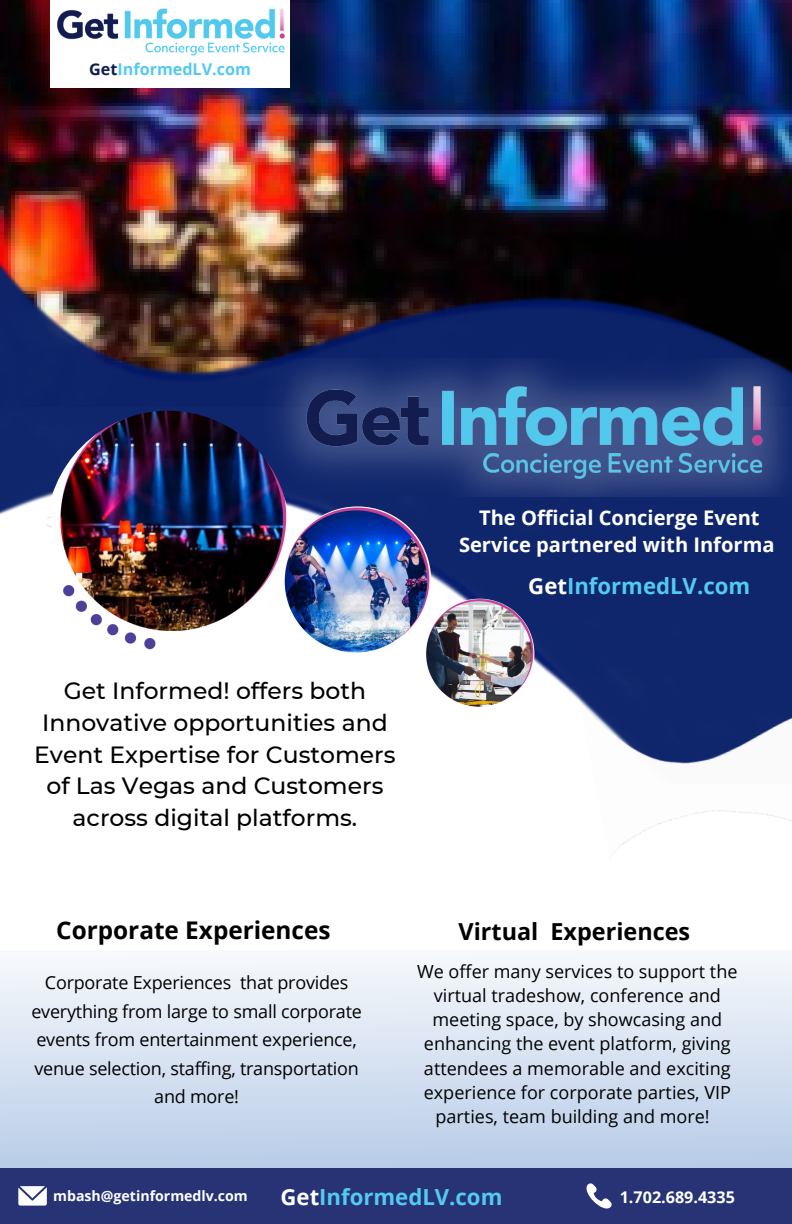
<style>
.page{position:relative;width:792px;height:1224px;background:#fff}
.page>*{position:absolute;margin:0;border:0;box-sizing:border-box;transform-origin:0 0}
.t1{font:700 24.4px "Open Sans";color:#000}
.t2{font:500 23.4px/31.8px "Montserrat";color:#000;text-align:center}
.t3{font:700 23.4px "Open Sans";color:#000}
.t4{font:700 22.2px "Open Sans";color:#53caef}
.t5{font:700 20.2px/27px "Open Sans";color:#fff;text-align:center}
.t6{font:18px/24px "Open Sans";color:#000;text-align:center}
.t7{font:700 16.2px "Open Sans";color:#53caef}
.t8{font:700 16.2px "Open Sans";color:#fff}
.t9{font:700 14.2px "Open Sans";color:#fff}
.s1{color:#121c52}
.s2{color:#fff}
</style>
<div class="page">
<img style="left:0;top:0;width:792px;height:672px">
<img style="left:546px;top:497px;width:246px;height:350px">
<div style="left:51px;top:0;width:239px;height:87px;background:#fff"></div>
<img style="left:57px;top:8px;width:227px;height:47px">
<img style="left:259px;top:359px;width:533px;height:138px">
<img style="left:46px;top:411px;width:244px;height:243px;border-radius:50%">
<img style="left:284px;top:506px;width:147px;height:148px;border-radius:50%">
<img style="left:425px;top:599px;width:109px;height:110px;border-radius:50%">
<svg style="left:0;top:956px;width:792px;height:212px;background:#d6e1f1"></svg>
<div style="left:0;top:1168px;width:792px;height:56px;background:#273374"></div>
<svg style="left:18px;top:1186px;width:29px;height:20px"></svg>
<svg style="left:586px;top:1183px;width:26px;height:26px"></svg>
<p class="t7" style="left:89px;top:58px;width:163px"><span class="s1">Get</span>InformedLV.com</p>
<p class="t2" style="left:34px;top:675px;width:363px">Get Informed! offers both<br>Innovative opportunities and<br>Event Expertise for Customers of Las Vegas and Customers across digital platforms.</p>
<p class="t5" style="left:459px;top:504px;width:317px">The Official Concierge Event<br>Service partnered with Informa</p>
<p class="t4" style="left:528px;top:571px;width:223px"><span class="s2">Get</span>InformedLV.com</p>
<p class="t1" style="left:56px;top:913px;width:276px">Corporate Experiences</p>
<p class="t3" style="left:459px;top:915px;width:233px">Virtual Experiences</p>
<p class="t6" style="left:417px;top:959px;width:322px">We offer many services to support the virtual tradeshow, conference and meeting space, by showcasing and enhancing the event platform, giving attendees a memorable and exciting experience for corporate parties, VIP parties, team building and more!</p>
<p class="t6" style="left:31px;top:968px;width:332px;line-height:28.4px">Corporate Experiences that provides everything from large to small corporate events from entertainment experience, venue selection, staffing, transportation and more!</p>
<p class="t9" style="left:53px;top:1186px;width:196px">mbash@getinformedlv.com</p>
<p class="t4" style="left:281px;top:1181px;width:223px"><span class="s2">Get</span>InformedLV.com</p>
<p class="t8" style="left:620px;top:1185px;width:117px">1.702.689.4335</p>
</div>
